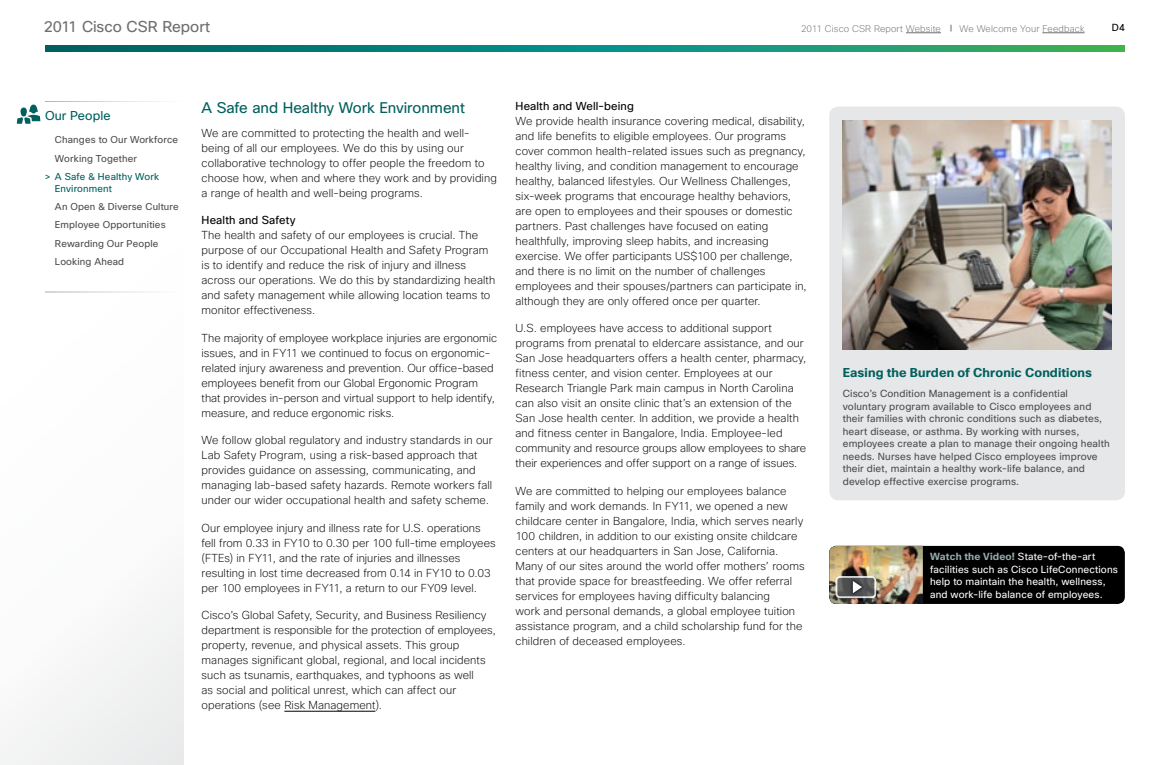
<style>
.page{position:relative;width:1170px;height:765px;background:#fff}
.page>*{position:absolute;margin:0;border:0;box-sizing:border-box;transform-origin:0 0}
.t1{font:15.25px "Cisco Sans";letter-spacing:-.005em;color:#6d6e71}
.t2{font:15px "Cisco Sans";letter-spacing:-.005em;color:#00605f}
.t3{font:700 12.5px "Cisco Sans";letter-spacing:.01em;color:#00605f}
.t4{font:12.5px "Cisco Sans";letter-spacing:.005em;color:#00605f}
.t5{font:200 11.25px/15px "Cisco Sans";letter-spacing:.01em;color:#000}
.t6{font:11.25px "Cisco Sans";letter-spacing:.01em;color:#000}
.t7{font:10px/12.5px "Cisco Sans";letter-spacing:.015em;color:#4d4d4f}
.t8{font:10px/12.5px "Cisco Sans";letter-spacing:.015em;color:#fff}
.t9{font:10px "Cisco Sans";color:#000}
.t10{font:9.75px/18.1px "Cisco Sans";letter-spacing:.015em;color:#4d4d4f}
.t11{font:9.75px/12.5px "Cisco Sans";letter-spacing:.015em;color:#00605f}
.t12{font:200 9.38px "Cisco Sans";letter-spacing:.015em;color:#6d6e71}
.s1{font-weight:700;color:#96aaab}
</style>
<div class="page">
<div style="left:0;top:0;width:184px;height:765px;background:linear-gradient(to right,#fdfdfe,#fafafa)"></div>
<hr style="left:1042px;top:33px;width:43px;height:1px;background:#6d6e71">
<hr style="left:906px;top:33px;width:35px;height:1px;background:#6d6e71">
<svg style="left:45px;top:45px;width:1080px;height:7px;background:#118b74"></svg>
<hr style="left:284px;top:711px;width:91px;height:1px;background:#000">
<div style="left:829px;top:107px;width:296px;height:393px;background:#e6e7e8;border-radius:9px"></div>
<img style="left:843px;top:120px;width:268px;height:230px">
<div style="left:829px;top:546px;width:296px;height:58px;background:#000;border-radius:7px"></div>
<img style="left:829px;top:546px;width:94px;height:58px">
<hr style="left:45px;top:101px;width:139px;height:1px;background:#fff">
<hr style="left:45px;top:292px;width:139px;height:1px;background:#fff">
<svg style="left:17px;top:105px;width:23px;height:19px"></svg>
<h1 class="t1" style="left:44px;top:16px;width:168px">2011 Cisco CSR Report</h1>
<p class="t12" style="left:801px;top:22px;width:141px">2011 Cisco CSR Report Website</p>
<p class="t12" style="left:960px;top:22px;width:126px">We Welcome Your Feedback</p>
<p class="t9" style="left:1112px;top:22px;width:15px">D4</p>
<p class="t4" style="left:45px;top:107px;width:67px">Our People</p>
<p class="t10" style="left:55px;top:131px;width:125px">Changes to Our Workforce<br>Working Together</p>
<p class="t11" style="left:55px;top:170px;width:106px;text-indent:-10px">&gt; A Safe &amp; Healthy Work<br>Environment</p>
<p class="t10" style="left:55px;top:198px;width:125px">An Open &amp; Diverse Culture<br>Employee Opportunities<br>Rewarding Our People<br>Looking Ahead</p>
<h2 class="t2" style="left:202px;top:98px;width:265px">A Safe and Healthy Work Environment</h2>
<p class="t5" style="left:202px;top:125px;width:297px">We are committed to protecting the health and well&shy;being of all our employees. We do this by using our collaborative technology to offer people the freedom to choose how, when and where they work and by providing a range of health and well-being programs.</p>
<p class="t6" style="left:202px;top:213px;width:95px">Health and Safety</p>
<p class="t5" style="left:202px;top:228px;width:295px">The health and safety of our employees is crucial. The purpose of our Occupational Health and Safety Program is to identify and reduce the risk of injury and illness across our operations. We do this by standardizing health and safety management while allowing location teams to monitor effectiveness.</p>
<p class="t5" style="left:202px;top:330px;width:297px">The majority of employee workplace injuries are ergonomic issues, and in FY11 we continued to focus on ergonomic&shy;related injury awareness and prevention. Our office-based employees benefit from our Global Ergonomic Program that provides in-person and virtual support to help identify, measure, and reduce ergonomic risks.</p>
<p class="t5" style="left:202px;top:433px;width:293px">We follow global regulatory and industry standards in our Lab Safety Program, using a risk-based approach that provides guidance on assessing, communicating, and managing lab-based safety hazards. Remote workers fall under our wider occupational health and safety scheme.</p>
<p class="t5" style="left:202px;top:520px;width:296px">Our employee injury and illness rate for U.S. operations fell from 0.33 in FY10 to 0.30 per 100 full-time employees (FTEs) in FY11, and the rate of injuries and illnesses resulting in lost time decreased from 0.14 in FY10 to 0.03 per 100 employees in FY11, a return to our FY09 level.</p>
<p class="t5" style="left:202px;top:608px;width:296px">Cisco’s Global Safety, Security, and Business Resiliency department is responsible for the protection of employees, property, revenue, and physical assets. This group manages significant global, regional, and local incidents such as tsunamis, earthquakes, and typhoons as well<br>as social and political unrest, which can affect our operations (see Risk Management).</p>
<p class="t6" style="left:516px;top:99px;width:120px">Health and Well-being</p>
<p class="t5" style="left:516px;top:113px;width:293px">We provide health insurance covering medical, disability, and life benefits to eligible employees. Our programs cover common health-related issues such as pregnancy, healthy living, and condition management to encourage healthy, balanced lifestyles. Our Wellness Challenges, six-week programs that encourage healthy behaviors, are open to employees and their spouses or domestic partners. Past challenges have focused on eating healthfully, improving sleep habits, and increasing exercise. We offer participants US$100 per challenge, and there is no limit on the number of challenges employees and their spouses/partners can participate in, although they are only offered once per quarter.</p>
<p class="t5" style="left:516px;top:321px;width:292px">U.S. employees have access to additional support programs from prenatal to eldercare assistance, and our San Jose headquarters offers a health center, pharmacy, fitness center, and vision center. Employees at our Research Triangle Park main campus in North Carolina can also visit an onsite clinic that’s an extension of the San Jose health center. In addition, we provide a health and fitness center in Bangalore, India. Employee-led community and resource groups allow employees to share their experiences and offer support on a range of issues.</p>
<p class="t5" style="left:516px;top:483px;width:291px">We are committed to helping our employees balance family and work demands. In FY11, we opened a new childcare center in Bangalore, India, which serves nearly 100 children, in addition to our existing onsite childcare centers at our headquarters in San Jose, California.<br>Many of our sites around the world offer mothers’ rooms that provide space for breastfeeding. We offer referral services for employees having difficulty balancing<br>work and personal demands, a global employee tuition assistance program, and a child scholarship fund for the children of deceased employees.</p>
<p class="t3" style="left:843px;top:365px;width:251px">Easing the Burden of Chronic Conditions</p>
<p class="t7" style="left:843px;top:387px;width:268px">Cisco’s Condition Management is a confidential voluntary program available to Cisco employees and their families with chronic conditions such as diabetes, heart disease, or asthma. By working with nurses, employees create a plan to manage their ongoing health needs. Nurses have helped Cisco employees improve their diet, maintain a healthy work-life balance, and develop effective exercise programs.</p>
<p class="t8" style="left:930px;top:550px;width:189px"><span class="s1">Watch the Video!</span> State-of-the-art facilities such as Cisco LifeConnections help to maintain the health, wellness, and work-life balance of employees.</p>
</div>
